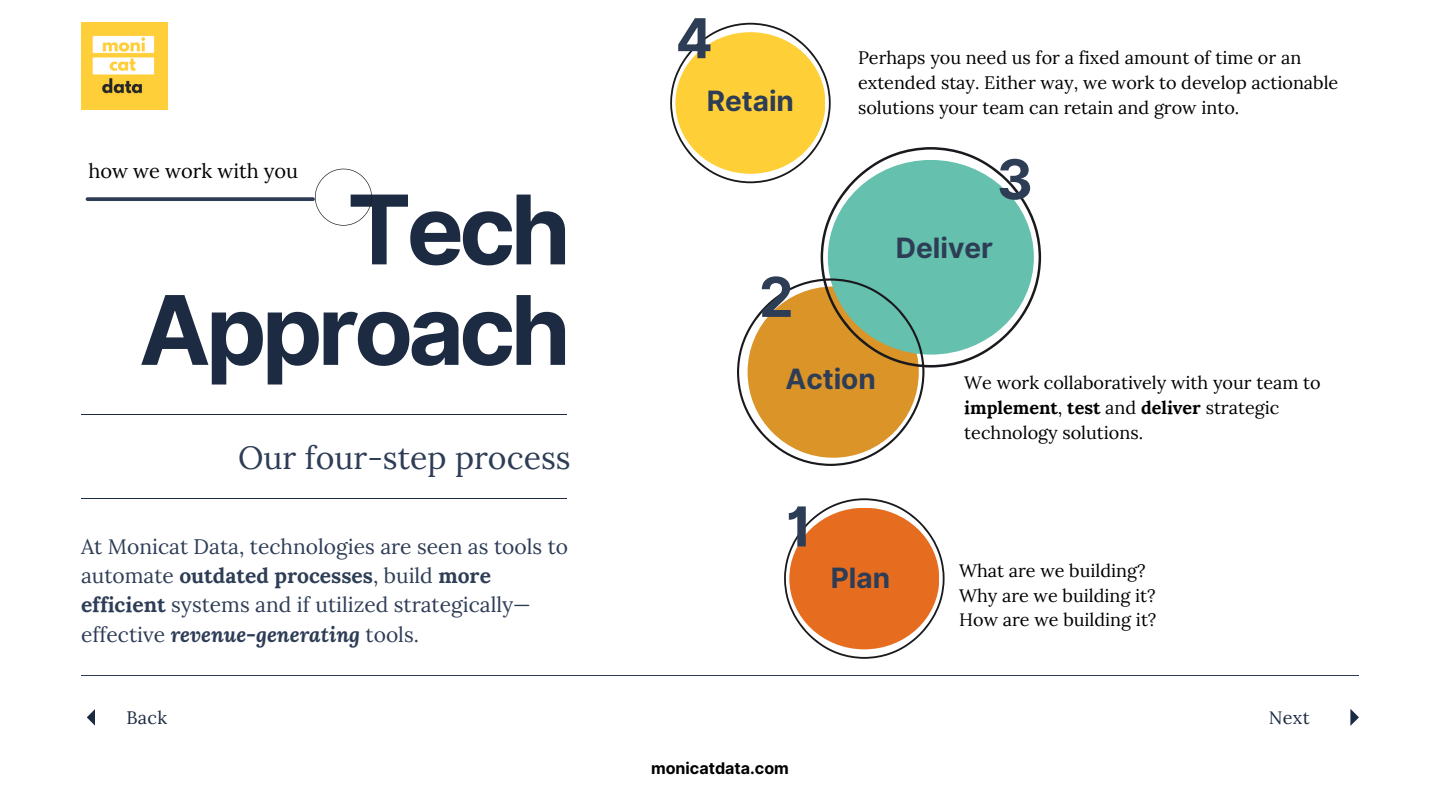
<style>
.page{position:relative;width:1440px;height:810px;background:#fff}
.page>*{position:absolute;margin:0;border:0;box-sizing:border-box;transform-origin:0 0}
.t1{font:700 96px/100.5px "Inter";letter-spacing:-.05em;color:#1d2b42;text-align:right}
.t2{font:700 55px "Inter";color:#2e3d56}
.t3{font:32px "Lora";color:#2e3d56}
.t4{font:700 28px "Inter";color:#2e3d56}
.t5{font:21px/29.5px "Lora";color:#2e3d56}
.t6{font:20px "Lora";letter-spacing:-.005em;color:#000}
.t7{font:18px/24.8px "Lora";color:#000}
.t8{font:18px "Lora";letter-spacing:.02em;color:#1d2b42}
.t9{font:700 16.1px "Inter";color:#000}
.s1{font-weight:700}
.s2{font-weight:700;font-style:italic}
</style>
<div class="page">
<hr style="left:81px;top:676px;width:1278px;height:1px;background:#2e3d56">
<svg style="left:1350px;top:709px;width:9px;height:17px"></svg>
<svg style="left:87px;top:709px;width:8px;height:17px"></svg>
<hr style="left:81px;top:414px;width:486px;height:1px;background:#1d2b42">
<hr style="left:81px;top:498px;width:486px;height:1px;background:#1d2b42">
<svg style="left:315px;top:169px;width:57px;height:57px"></svg>
<svg style="left:87px;top:197px;width:226px;height:4px"></svg>
<img style="left:81px;top:23px;width:87px;height:87px">
<svg style="left:784px;top:498px;width:161px;height:161px"></svg>
<svg style="left:737px;top:279px;width:187px;height:187px"></svg>
<svg style="left:821px;top:147px;width:220px;height:221px;fill:#65c0ad"></svg>
<svg style="left:670px;top:23px;width:161px;height:160px"></svg>
<p class="t6" style="left:89px;top:158px;width:211px">how we work with you</p>
<p class="t1" style="left:139px;top:179px;width:433px">Tech<br>Approach</p>
<p class="t3" style="left:238px;top:437px;width:334px">Our four-step process</p>
<p class="t5" style="left:81px;top:531px;width:489px">At Monicat Data, technologies are seen as tools to automate <span class="s1">outdated processes</span>, build <span class="s1">more efficient</span> systems and if utilized strategically— effective <span class="s2">revenue-generating</span> tools.</p>
<p class="t2" style="left:676px;top:5px;width:39px">4</p>
<p class="t4" style="left:707px;top:84px;width:89px">Retain</p>
<p class="t2" style="left:759px;top:264px;width:36px">2</p>
<p class="t7" style="left:858px;top:45px;width:482px">Perhaps you need us for a fixed amount of time or an extended stay. Either way, we work to develop actionable solutions your team can retain and grow into.</p>
<p class="t2" style="left:997px;top:146px;width:38px">3</p>
<p class="t4" style="left:896px;top:231px;width:99px">Deliver</p>
<p class="t4" style="left:785px;top:362px;width:92px">Action</p>
<p class="t2" style="left:786px;top:494px;width:28px">1</p>
<p class="t4" style="left:831px;top:562px;width:61px">Plan</p>
<p class="t7" style="left:964px;top:370px;width:358px">We work collaboratively with your team to <span class="s1">implement</span>, <span class="s1">test</span> and <span class="s1">deliver</span> strategic technology solutions.</p>
<p class="t7" style="left:959px;top:558px;width:188px">What are we building?</p>
<p class="t7" style="left:959px;top:583px;width:198px">Why are we building it?</p>
<p class="t7" style="left:959px;top:607px;width:199px">How are we building it?</p>
<p class="t8" style="left:126px;top:706px;width:42px">Back</p>
<p class="t8" style="left:1269px;top:706px;width:43px">Next</p>
<p class="t9" style="left:651px;top:759px;width:139px">monicatdata.com</p>
</div>
